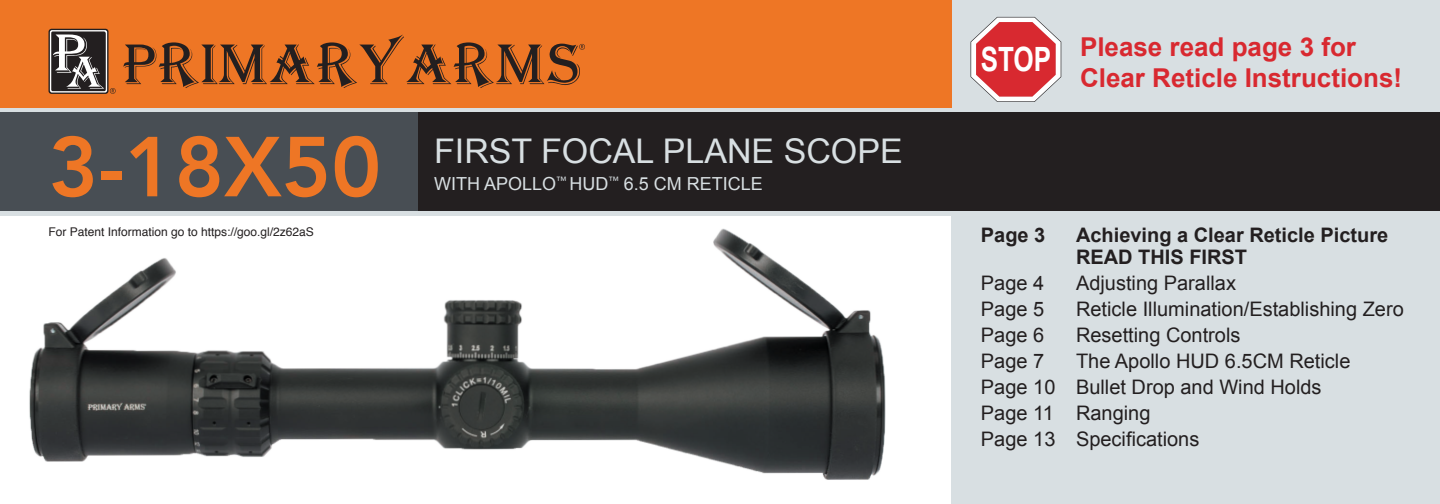
<style>
.page{position:relative;width:1440px;height:504px;background:#fff}
.page>*{position:absolute;margin:0;border:0;box-sizing:border-box;transform-origin:0 0}
.t1{font:800 84px "Avenir";color:#ee7625}
.t2{font:34px "Arial";color:#d8dfe2}
.t3{font:700 33.4px "Arial";color:#fff;scale:.78 1}
.t4{font:700 26px/31.2px "Arial";color:#d82930}
.t5{font:20px/26px "Arial";color:#231f20}
.t6{font:700 20px/22px "Arial";color:#231f20}
.t7{font:18px "Arial";color:#d8dfe2}
.t8{font:12px "Helvetica";color:#231f20}
</style>
<div class="page">
<div style="left:952px;top:0;width:488px;height:504px;background:#d8dfe2"></div>
<div style="left:0;top:0;width:1440px;height:216px;background:#d8dfe2"></div>
<div style="left:0;top:112px;width:1440px;height:99px;background:#231f20"></div>
<div style="left:0;top:112px;width:418px;height:99px;background:#484e54"></div>
<div style="left:0;top:0;width:952px;height:108px;background:#ee7625"></div>
<svg style="left:123px;top:35px;width:462px;height:53px"></svg>
<svg style="left:110px;top:88px;width:6px;height:6px"></svg>
<svg style="left:49px;top:29px;width:60px;height:65px"></svg>
<div style="left:50px;top:30px;width:57px;height:63px;background:#dadada;border-radius:2px"></div>
<div style="left:51px;top:31px;width:55px;height:60px;background:#231f20;border-radius:2px"></div>
<svg style="left:53px;top:35px;width:51px;height:54px"></svg>
<img style="left:29px;top:228px;width:857px;height:252px">
<svg style="left:971px;top:17px;width:90px;height:85px"></svg>
<h3 class="t3" style="left:981px;top:37px;width:92px">STOP</h3>
<h1 class="t1" style="left:49px;top:102px;width:334px">3-18X50</h1>
<p class="t8" style="left:49px;top:223px;width:267px">For Patent Information go to https://goo.gl/2z62aS</p>
<p class="t6" style="left:981px;top:224px;width:66px">Page 3</p>
<p class="t5" style="left:981px;top:270px;width:76px">Page 4<br>Page 5<br>Page 6<br>Page 7<br>Page 10<br>Page 11<br>Page 13</p>
<h2 class="t2" style="left:434px;top:129px;width:470px">FIRST FOCAL PLANE SCOPE</h2>
<p class="t7" style="left:434px;top:171px;width:330px">WITH APOLLO<sup>™</sup> HUD<sup>™</sup> 6.5 CM RETICLE</p>
<h3 class="t4" style="left:1080px;top:32px;width:324px">Please read page 3 for<br>Clear Reticle Instructions!</h3>
<p class="t6" style="left:1076px;top:224px;width:314px">Achieving a Clear Reticle Picture<br>READ THIS FIRST</p>
<p class="t5" style="left:1076px;top:270px;width:329px">Adjusting Parallax<br>Reticle Illumination/Establishing Zero<br>Resetting Controls<br>The Apollo HUD 6.5CM Reticle<br>Bullet Drop and Wind Holds<br>Ranging<br>Specifications</p>
</div>
